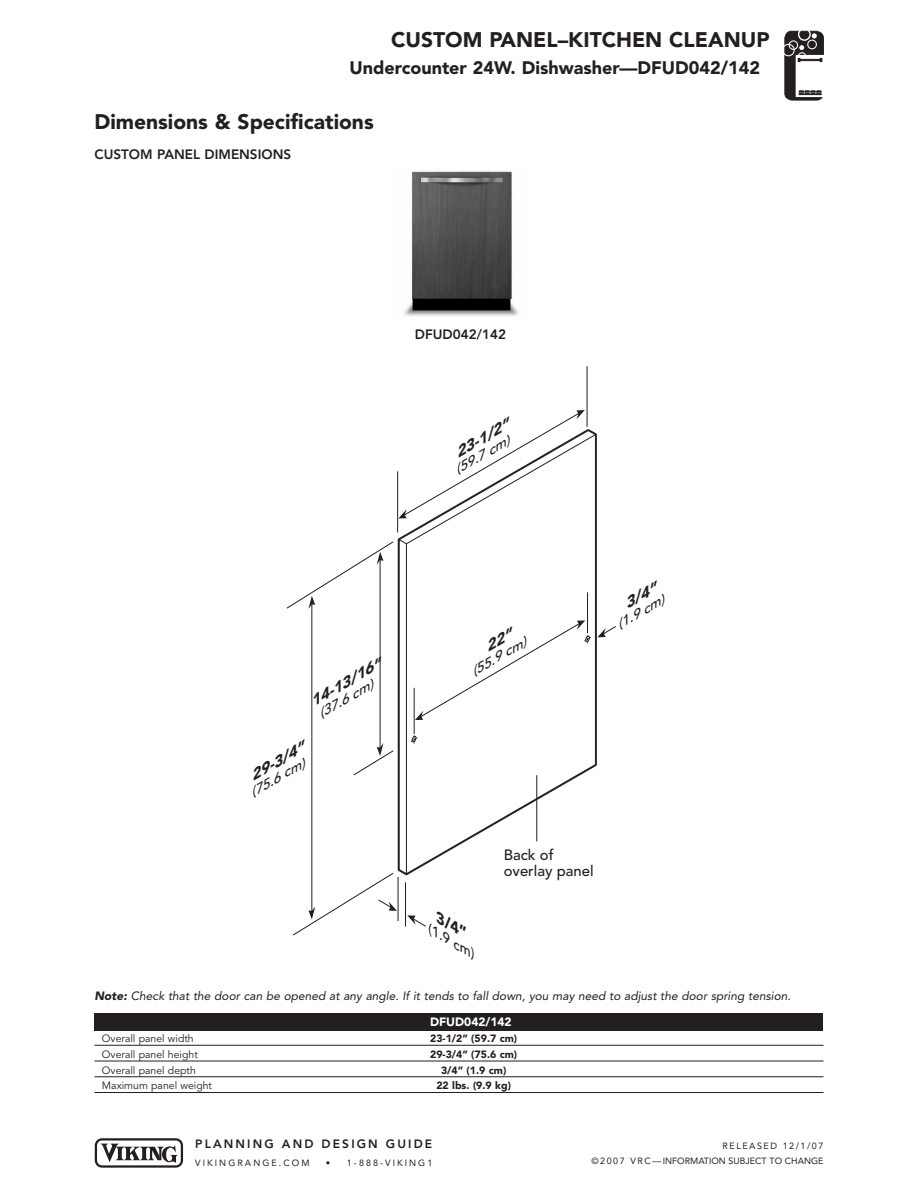
<style>
.page{position:relative;width:918px;height:1188px;background:#fff}
.page>*{position:absolute;margin:0;border:0;box-sizing:border-box;transform-origin:0 0}
.t1{font:900 21px "Avenir";color:#231f20}
.t2{font:900 18px "Avenir";color:#231f20}
.t3{font:500 14.85px/15.8px "Avenir";color:#231f20}
.t4{font:italic 900 14.55px "Avenir";color:#231f20;scale:1.15 1}
.t5{font:800 13.5px "Avenir";color:#231f20}
.t6{font:italic 500 12.9px "Avenir";color:#231f20;scale:1.15 1}
.t7{font:12px "Avenir";color:#231f20}
.t8{font:800 12px "Avenir";letter-spacing:.175em;color:#231f20}
.t9{font:900 12px "Avenir";color:#fff}
.t10{font:10.5px "Avenir";color:#231f20}
.t11{font:900 10.5px "Avenir";color:#231f20}
.t12{font:9px/15px "Avenir";color:#231f20;text-align:right}
.t13{font:9px "Avenir";letter-spacing:.23em;color:#231f20}
.s1{font-weight:900}
</style>
<div class="page">
<svg style="left:397px;top:366px;width:191px;height:174px"></svg>
<svg style="left:784px;top:30px;width:39px;height:70px"></svg>
<svg style="left:95px;top:1138px;width:88px;height:30px"></svg>
<div style="left:94px;top:1014px;width:730px;height:17px;background:#231f20"></div>
<hr style="left:94px;top:1045px;width:730px;height:1px;background:#231f20">
<hr style="left:94px;top:1061px;width:730px;height:1px;background:#231f20">
<hr style="left:94px;top:1077px;width:730px;height:1px;background:#231f20">
<hr style="left:94px;top:1092px;width:730px;height:1px;background:#231f20">
<img style="left:404px;top:171px;width:115px;height:146px">
<svg style="left:286px;top:540px;width:330px;height:396px"></svg>
<h1 class="t1" style="left:391px;top:31px;width:380px">CUSTOM PANEL–KITCHEN CLEANUP</h1>
<h2 class="t2" style="left:349px;top:60px;width:412px">Undercounter 24ÓW. Dishwasher—DFUD042/142</h2>
<h1 class="t1" style="left:94px;top:113px;width:281px">Dimensions &amp; Specifications</h1>
<p class="t5" style="left:94px;top:149px;width:198px">CUSTOM PANEL DIMENSIONS</p>
<p class="t5" style="left:415px;top:329px;width:93px">DFUD042/142</p>
<p class="t4" style="left:453px;top:449px;width:54px;rotate:-30deg">23-1/2”</p>
<p class="t6" style="left:453px;top:466px;width:55px;rotate:-30deg">(59.7 cm)</p>
<p class="t4" style="left:248px;top:771px;width:54px;rotate:-30deg">29-3/4”</p>
<p class="t6" style="left:248px;top:789px;width:55px;rotate:-30deg">(75.6 cm)</p>
<p class="t4" style="left:307px;top:698px;width:71px;rotate:-30deg">14-13/16”</p>
<p class="t6" style="left:316px;top:710px;width:55px;rotate:-30deg">(37.6 cm)</p>
<p class="t6" style="left:469px;top:667px;width:51px;rotate:-30deg">(55.9 cm</p>
<p class="t4" style="left:622px;top:599px;width:32px;rotate:-30deg">3/4”</p>
<p class="t6" style="left:615px;top:621px;width:44px;rotate:-30deg">(1.9 cm</p>
<p class="t4" style="left:442px;top:912px;width:32px;rotate:30deg">3/4”</p>
<p class="t6" style="left:433px;top:925px;width:44px;rotate:30deg">(1.9 cm</p>
<p class="t3" style="left:504px;top:849px;width:91px">Back of overlay panel</p>
<p class="t7" style="left:94px;top:990px;width:700px"><span class="s1">Note:</span> Check that the door can be opened at any angle. If it tends to fall down, you may need to adjust the door spring tension.</p>
<p class="t9" style="left:430px;top:1017px;width:83px">DFUD042/142</p>
<p class="t10" style="left:102px;top:1034px;width:93px">Overall panel width</p>
<p class="t11" style="left:430px;top:1034px;width:89px">23-1/2” (59.7 cm)</p>
<p class="t10" style="left:102px;top:1050px;width:98px">Overall panel height</p>
<p class="t11" style="left:430px;top:1050px;width:89px">29-3/4” (75.6 cm)</p>
<p class="t10" style="left:102px;top:1066px;width:96px">Overall panel depth</p>
<p class="t11" style="left:441px;top:1066px;width:67px">3/4” (1.9 cm)</p>
<p class="t10" style="left:102px;top:1082px;width:112px">Maximum panel weight</p>
<p class="t11" style="left:436px;top:1082px;width:76px">22 lbs. (9.9 kg)</p>
<p class="t8" style="left:195px;top:1139px;width:239px">PLANNING AND DESIGN GUIDE</p>
<p class="t13" style="left:195px;top:1159px;width:116px">VIKINGRANGE.COM</p>
<p class="t13" style="left:326px;top:1159px;width:108px">• 1-888-VIKING1</p>
<p class="t12" style="left:592px;top:1139px;width:233px">RELEASED 12/1/07<br>© 2 0 0 7 V R C — INFORMATION SUBJECT TO CHANGE</p>
</div>
